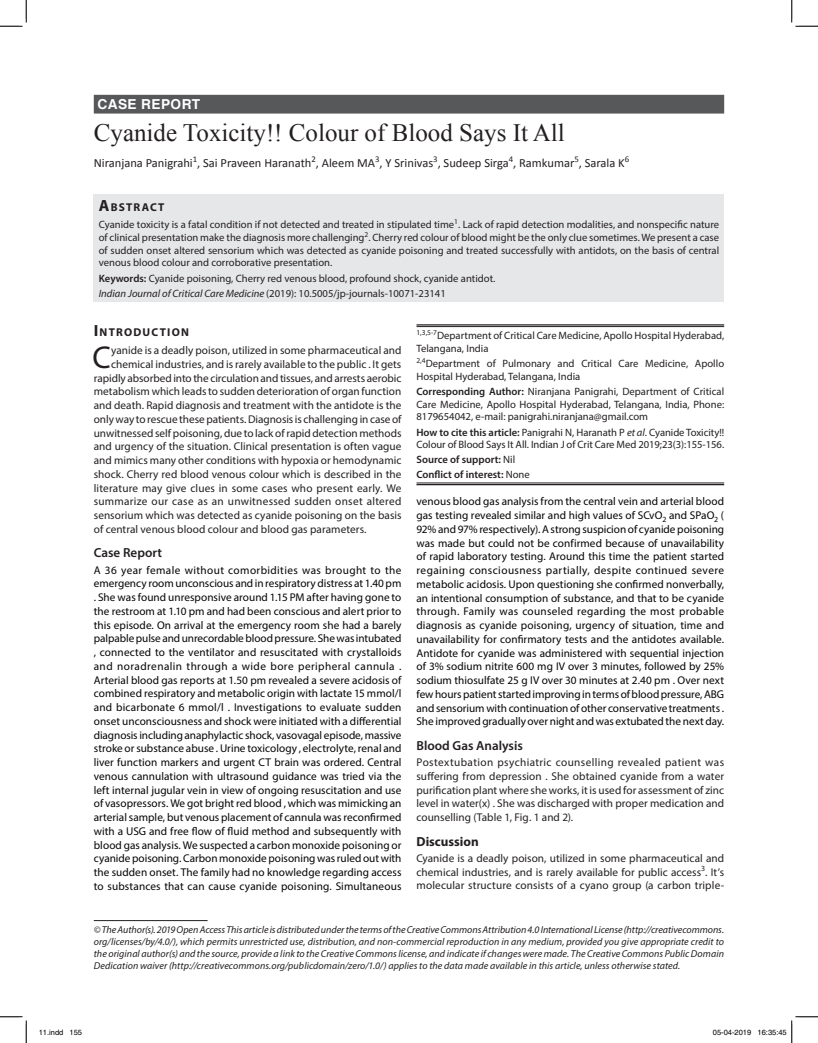
<style>
.page{position:relative;width:818px;height:1043px;background:#fff}
.page>*{position:absolute;margin:0;border:0;box-sizing:border-box;transform-origin:0 0}
.t1{font:31.62px "Myriad Pro";color:#231f20}
.t2{font:25px "Times New Roman";color:#231f20}
.t3{font:700 13.75px "Helvetica";letter-spacing:.025em;color:#fff}
.t4{font:600 13.12px "Myriad Pro";color:#231f20}
.t5{font:700 13.12px "Myriad Pro";color:#231f20}
.t6{font:12.5px "Calibri";color:#231f20}
.t7{font:700 11.38px "Myriad Pro";letter-spacing:.105em;color:#231f20}
.t8{font:11.25px/13.8px "Myriad Pro";letter-spacing:.005em;color:#040503;text-align:justify}
.t9{font:11.25px/13.8px "Myriad Pro";letter-spacing:.005em;color:#231f20;text-align:justify}
.t10{font:11.25px "Myriad Pro";letter-spacing:.025em;color:#231f20}
.t11{font:10.62px/12.8px "Myriad Pro";color:#231f20}
.t12{font:600 10.62px/14.9px "Myriad Pro";color:#231f20}
.t13{font:italic 10px/12px "Myriad Pro";letter-spacing:.005em;color:#231f20;text-align:justify}
.t14{font:7.5px "Helvetica";color:#000}
.s1{font-size:16.25px}
.s2{font-weight:600}
.s3{font-style:italic}
.s4{font-weight:400}
</style>
<div class="page">
<div style="left:94px;top:194px;width:630px;height:108px;background:#e6e7e9"></div>
<div style="left:94px;top:95px;width:630px;height:19px;background:#57585a"></div>
<hr style="left:416px;top:324px;width:308px;height:1px;background:#231f20">
<hr style="left:416px;top:326px;width:308px;height:1px;background:#231f20">
<hr style="left:416px;top:483px;width:308px;height:1px;background:#231f20">
<hr style="left:416px;top:484px;width:308px;height:1px;background:#231f20">
<hr style="left:94px;top:920px;width:114px;height:1px;background:#231f20">
<svg style="left:0;top:0;width:27px;height:27px"></svg>
<svg style="left:0;top:1016px;width:27px;height:26px"></svg>
<svg style="left:791px;top:0;width:27px;height:27px"></svg>
<svg style="left:791px;top:1016px;width:27px;height:26px"></svg>
<p class="t3" style="left:98px;top:96px;width:104px">CASE REPORT</p>
<h2 class="t2" style="left:94px;top:115px;width:472px">Cyanide Toxicity!! Colour of Blood Says It All</h2>
<p class="t6" style="left:94px;top:155px;width:537px">Niranjana Panigrahi<sup>1</sup>, Sai Praveen Haranath<sup>2</sup>, Aleem MA<sup>3</sup>, Y Srinivas<sup>3</sup>, Sudeep Sirga<sup>4</sup>, Ramkumar<sup>5</sup>, Sarala K<sup>6</sup></p>
<p class="t7" style="left:99px;top:200px;width:67px"><span class="s1">A</span>BSTRACT</p>
<p class="t11" style="left:99px;top:218px;width:622px;text-align:justify">Cyanide toxicity is a fatal condition if not detected and treated in stipulated time<sup>1</sup>. Lack of rapid detection modalities, and nonspecific nature of clinical presentation make the diagnosis more challenging<sup>2</sup>. Cherry red colour of blood might be the only clue sometimes. We present a case of sudden onset altered sensorium which was detected as cyanide poisoning and treated successfully with antidots, on the basis of central venous blood colour and corroborative presentation.</p>
<p class="t11" style="left:99px;top:270px;width:398px;line-height:15.2px"><span class="s2">Keywords:</span> Cyanide poisoning, Cherry red venous blood, profound shock, cyanide antidot.<br><span class="s3">Indian Journal of Critical Care Medicine</span> (2019): 10.5005/jp-journals-10071-23141</p>
<p class="t7" style="left:94px;top:325px;width:97px"><span class="s1">I</span>NTRODUCTION</p>
<h1 class="t1" style="left:93px;top:337px;width:20px">C</h1>
<p class="t9" style="left:111px;top:343px;width:292px">yanide is a deadly poison, utilized in some pharmaceutical and</p>
<p class="t9" style="left:111px;top:357px;width:292px">chemical industries, and is rarely available to the public . It gets</p>
<p class="t9" style="left:94px;top:371px;width:309px">rapidly absorbed into the circulation and tissues, and arrests aerobic</p>
<p class="t9" style="left:94px;top:384px;width:309px">metabolism which leads to sudden deterioration of organ function</p>
<p class="t9" style="left:94px;top:398px;width:309px">and death. Rapid diagnosis and treatment with the antidote is the</p>
<p class="t9" style="left:94px;top:412px;width:309px">only way to rescue these patients. Diagnosis is challenging in case of</p>
<p class="t9" style="left:94px;top:425px;width:309px">unwitnessed self poisoning, due to lack of rapid detection methods</p>
<p class="t9" style="left:94px;top:439px;width:309px">and urgency of the situation. Clinical presentation is often vague</p>
<p class="t9" style="left:94px;top:453px;width:309px">and mimics many other conditions with hypoxia or hemodynamic</p>
<p class="t9" style="left:94px;top:467px;width:309px">shock. Cherry red blood venous colour which is described in the</p>
<p class="t9" style="left:94px;top:480px;width:309px">literature may give clues in some cases who present early. We</p>
<p class="t10" style="left:94px;top:494px;width:309px">summarize our case as an unwitnessed sudden onset altered</p>
<p class="t9" style="left:94px;top:508px;width:309px">sensorium which was detected as cyanide poisoning on the basis</p>
<p class="t9" style="left:94px;top:522px;width:274px">of central venous blood colour and blood gas parameters.</p>
<p class="t4" style="left:94px;top:544px;width:70px">Case Report</p>
<p class="t8" style="left:94px;top:563px;width:309px">A 36 year female without comorbidities was brought to the emergency room unconscious and in respiratory distress at 1.40 pm . She was found unresponsive around 1.15 PM after having gone to the restroom at 1.10 pm and had been conscious and alert prior to this episode. On arrival at the emergency room she had a barely palpable pulse and unrecordable blood pressure. She was intubated , connected to the ventilator and resuscitated with crystalloids and noradrenalin through a wide bore peripheral cannula .<br>Arterial blood gas reports at 1.50 pm revealed a severe acidosis of combined respiratory and metabolic origin with lactate 15 mmol/l and bicarbonate 6 mmol/l . Investigations to evaluate sudden onset unconsciousness and shock were initiated with a differential diagnosis including anaphylactic shock, vasovagal episode, massive stroke or substance abuse . Urine toxicology , electrolyte, renal and liver function markers and urgent CT brain was ordered. Central venous cannulation with ultrasound guidance was tried via the left internal jugular vein in view of ongoing resuscitation and use of vasopressors. We got bright red blood , which was mimicking an arterial sample, but venous placement of cannula was reconfirmed with a USG and free flow of fluid method and subsequently with blood gas analysis. We suspected a carbon monoxide poisoning or cyanide poisoning. Carbon monoxide poisoning was ruled out with the sudden onset. The family had no knowledge regarding access to substances that can cause cyanide poisoning. Simultaneous</p>
<p class="t11" style="left:416px;top:329px;width:309px"><sup>1,3,5-7</sup>Department of Critical Care Medicine, Apollo Hospital Hyderabad,<br>Telangana, India</p>
<p class="t11" style="left:416px;top:357px;width:309px"><sup>2,4</sup>Department of Pulmonary and Critical Care Medicine, Apollo<br>Hospital Hyderabad, Telangana, India</p>
<p class="t11" style="left:416px;top:385px;width:309px;text-align:justify"><span class="s2">Corresponding Author:</span> Niranjana Panigrahi, Department of Critical Care Medicine, Apollo Hospital Hyderabad, Telangana, India, Phone:<br>8179654042, e-mail: panigrahi.niranjana@gmail.com</p>
<p class="t11" style="left:416px;top:425px;width:309px"><span class="s2">How to cite this article:</span> Panigrahi N, Haranath P <span class="s3">et al</span>. Cyanide Toxicity!!<br>Colour of Blood Says It All. Indian J of Crit Care Med 2019;23(3):155-156.</p>
<p class="t12" style="left:416px;top:452px;width:115px">Source of support: <span class="s4">Nil<br></span>Conflict of interest: <span class="s4">None</span></p>
<p class="t8" style="left:416px;top:494px;width:309px">venous blood gas analysis from the central vein and arterial blood gas testing revealed similar and high values of SCvO<sub>2</sub> and SPaO<sub>2</sub> ( 92% and 97% respectively). A strong suspicion of cyanide poisoning was made but could not be confirmed because of unavailability of rapid laboratory testing. Around this time the patient started regaining consciousness partially, despite continued severe metabolic acidosis. Upon questioning she confirmed nonverbally, an intentional consumption of substance, and that to be cyanide through. Family was counseled regarding the most probable diagnosis as cyanide poisoning, urgency of situation, time and unavailability for confirmatory tests and the antidotes available.<br>Antidote for cyanide was administered with sequential injection of 3% sodium nitrite 600 mg IV over 3 minutes, followed by 25% sodium thiosulfate 25 g IV over 30 minutes at 2.40 pm . Over next few hours patient started improving in terms of blood pressure, ABG and sensorium with continuation of other conservative treatments .<br>She improved gradually over night and was extubated the next day.</p>
<p class="t4" style="left:416px;top:737px;width:108px">Blood Gas Analysis</p>
<p class="t9" style="left:416px;top:755px;width:309px">Postextubation psychiatric counselling revealed patient was suffering from depression . She obtained cyanide from a water purification plant where she works, it is used for assessment of zinc level in water(x) . She was discharged with proper medication and counselling (Table 1, Fig. 1 and 2).</p>
<p class="t5" style="left:416px;top:832px;width:64px">Discussion</p>
<p class="t9" style="left:416px;top:851px;width:309px">Cyanide is a deadly poison, utilized in some pharmaceutical and chemical industries, and is rarely available for public access<sup>3</sup>. It’s molecular structure consists of a cyano group (a carbon triple-</p>
<p class="t13" style="left:94px;top:923px;width:631px">© The Author(s). 2019 Open Access This article is distributed under the terms of the Creative Commons Attribution 4.0 International License (http://creativecommons. org/licenses/by/4.0/), which permits unrestricted use, distribution, and non-commercial reproduction in any medium, provided you give appropriate credit to the original author(s) and the source, provide a link to the Creative Commons license, and indicate if changes were made. The Creative Commons Public Domain Dedication waiver (http://creativecommons.org/publicdomain/zero/1.0/) applies to the data made available in this article, unless otherwise stated.</p>
<p class="t14" style="left:39px;top:1028px;width:45px">11.indd 155</p>
<p class="t14" style="left:712px;top:1028px;width:75px">05-04-2019 16:35:45</p>
</div>
